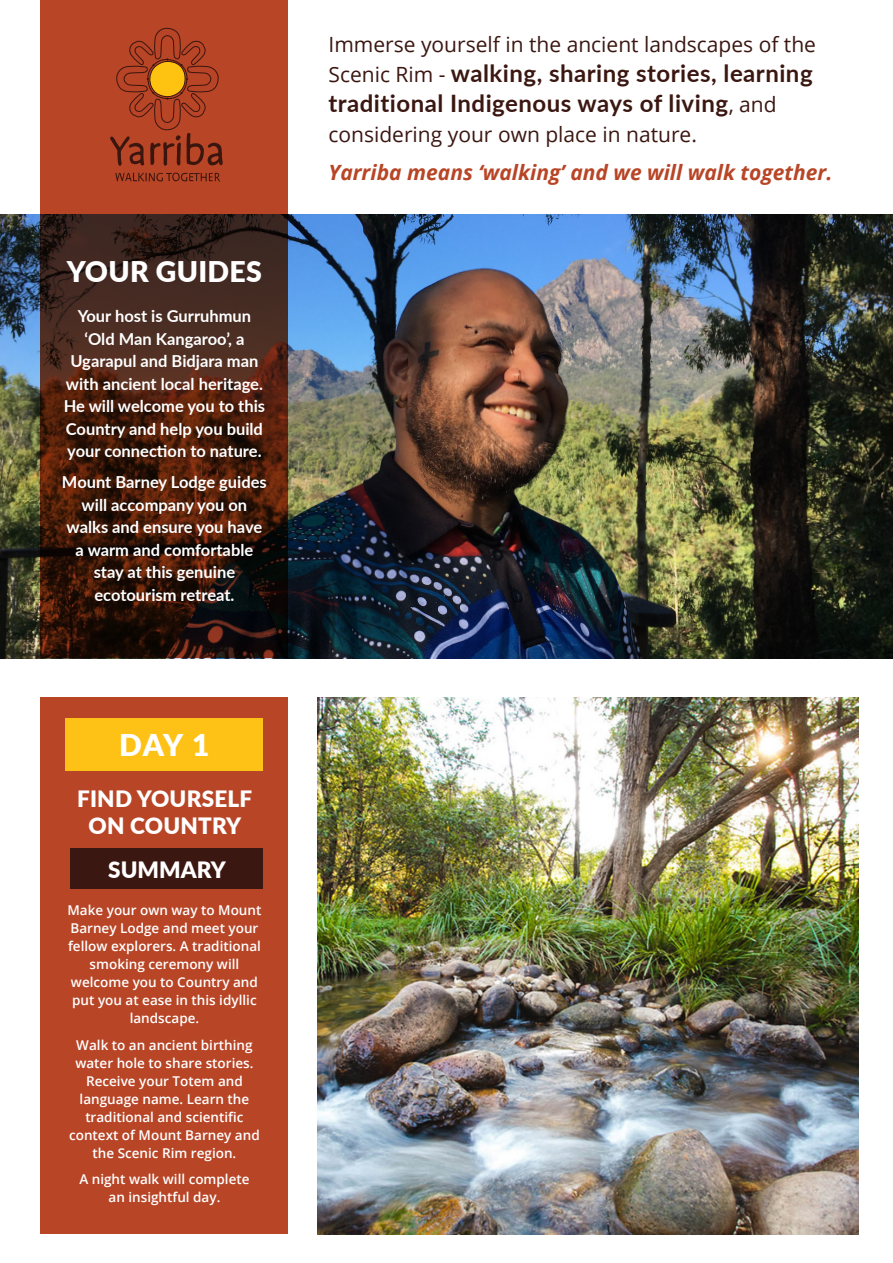
<style>
.page{position:relative;width:893px;height:1263px;background:#fff}
.page>*{position:absolute;margin:0;border:0;box-sizing:border-box;transform-origin:0 0}
.t1{font:900 30px "Lato";color:#fff}
.t2{font:900 28.5px "Lato";letter-spacing:.01em;color:#fff}
.t3{font:700 24px/30px "Lato";letter-spacing:.02em;color:#3b1711}
.t4{font:900 22.5px/27px "Lato";letter-spacing:.01em;color:#fff;text-align:center}
.t5{font:21px "Open Sans";color:#3b1711}
.t6{font:italic 700 21px "Open Sans";color:#b84526}
.t7{font:700 16.5px/22.5px "Lato";color:#fff;text-align:center}
.t8{font:600 13.5px/18px "Open Sans";color:#fff;text-align:center}
.s1{font-family:"Open Sans";font-weight:400;font-size:21px}
</style>
<div class="page">
<div style="left:40px;top:697px;width:248px;height:537px;background:#b84526"></div>
<img style="left:0;top:215px;width:893px;height:443px">
<svg style="left:40px;top:0;width:248px;height:658px;background:#5c2716"></svg>
<img style="left:318px;top:697px;width:541px;height:537px">
<div style="left:66px;top:718px;width:197px;height:52px;background:#fdc215"></div>
<div style="left:70px;top:849px;width:193px;height:40px;background:#3b1711"></div>
<svg style="left:115px;top:173px;width:105px;height:9px"></svg>
<svg style="left:110px;top:28px;width:113px;height:138px;background:#a94521"></svg>
<p class="t2" style="left:67px;top:251px;width:197px">YOUR GUIDES</p>
<p class="t7" style="left:64px;top:304px;width:203px">Your host is Gurruhmun ‘Old Man Kangaroo’, a<br>Ugarapul and Bidjara man with ancient local heritage.<br>He will welcome you to this<br>Country and help you build your connection to nature.</p>
<p class="t7" style="left:62px;top:470px;width:206px">Mount Barney Lodge guides will accompany you on walks and ensure you have a warm and comfortable stay at this genuine ecotourism retreat.</p>
<p class="t1" style="left:119px;top:723px;width:92px">DAY 1</p>
<p class="t4" style="left:77px;top:784px;width:177px">FIND YOURSELF<br>ON COUNTRY</p>
<p class="t4" style="left:108px;top:855px;width:119px">SUMMARY</p>
<p class="t8" style="left:68px;top:901px;width:195px">Make your own way to Mount<br>Barney Lodge and meet your fellow explorers. A traditional smoking ceremony will welcome you to Country and put you at ease in this idyllic landscape.</p>
<p class="t8" style="left:69px;top:1035px;width:192px">Walk to an ancient birthing water hole to share stories.<br>Receive your Totem and language name. Learn the traditional and scientific context of Mount Barney and the Scenic Rim region.</p>
<p class="t8" style="left:79px;top:1170px;width:172px">A night walk will complete an insightful day.</p>
<p class="t5" style="left:328px;top:30px;width:489px">Immerse yourself in the ancient landscapes of the</p>
<p class="t3" style="left:328px;top:57px;width:486px"><span class="s1">Scenic Rim -</span> walking, sharing stories, learning traditional Indigenous ways of living<span class="s1">, and</span></p>
<p class="t5" style="left:328px;top:120px;width:370px">considering your own place in nature.</p>
<p class="t6" style="left:328px;top:158px;width:505px">Yarriba means ‘walking’ and we will walk together.</p>
</div>
